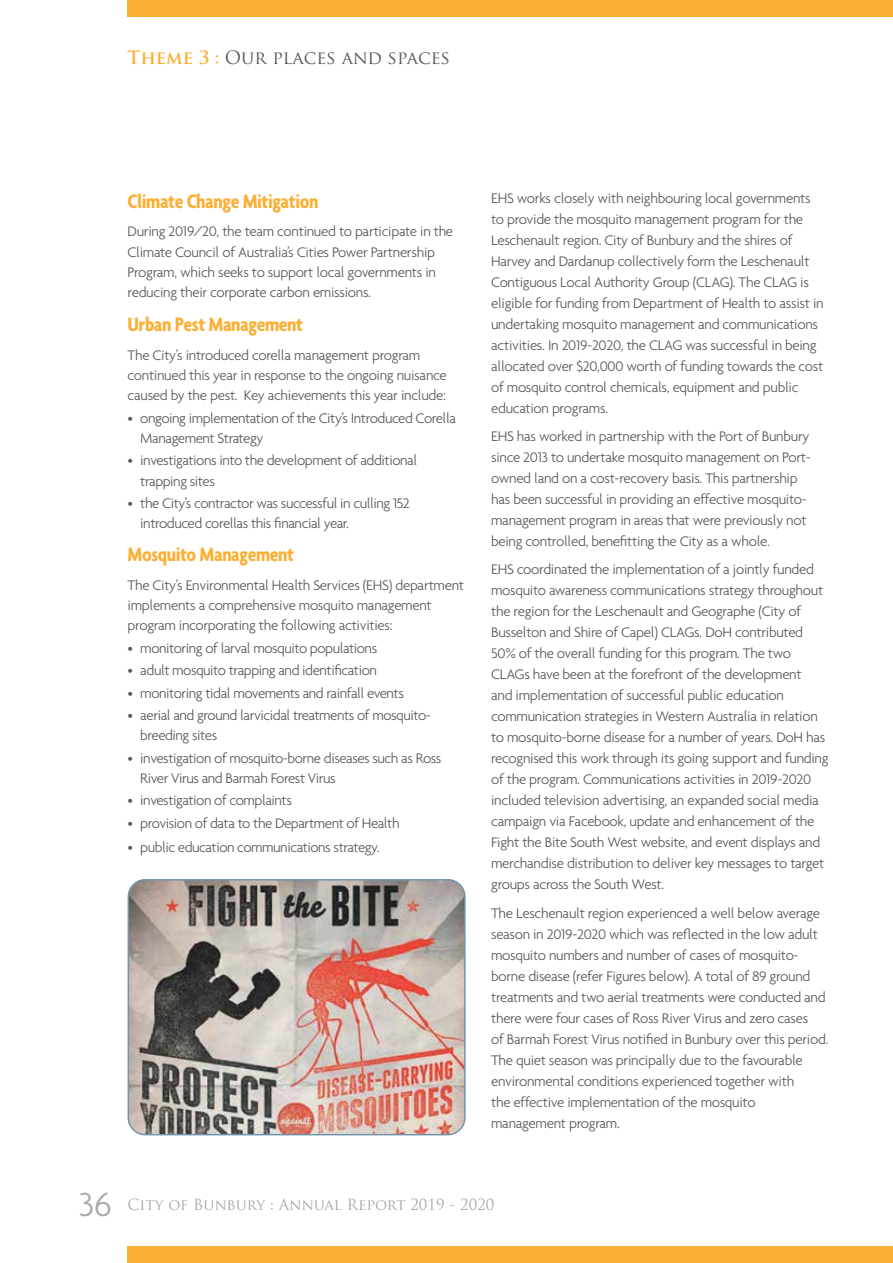
<style>
.page{position:relative;width:893px;height:1263px;background:#fff}
.page>*{position:absolute;margin:0;border:0;box-sizing:border-box;transform-origin:0 0}
.t1{font:300 36px "Agenda";color:#a7a9ac}
.t2{font:700 condensed 21px "Agenda";letter-spacing:-.02em;color:#fbaf34}
.t3{font:18px "Trajan Pro";color:#58595b}
.t4{font:300 15px/21px "Agenda";letter-spacing:-.02em;color:#58595b}
.t5{font:15px "Trajan Pro";color:#a7a9ac}
.s1{font-weight:700;color:#fbaf34}
</style>
<div class="page">
<img style="left:128px;top:880px;width:335px;height:255px">
<div style="left:128px;top:879px;width:338px;height:256px;border:2px solid #7094aa;border-radius:17px"></div>
<div style="left:128px;top:1246px;width:765px;height:17px;background:#fbaf34"></div>
<div style="left:128px;top:0;width:765px;height:17px;background:#fbaf34"></div>
<p class="t3" style="left:128px;top:46px;width:324px"><span class="s1">Theme 3 :</span> Our places and spaces</p>
<h2 class="t2" style="left:128px;top:189px;width:192px">Climate Change Mitigation</h2>
<p class="t4" style="left:128px;top:221px;width:327px;line-height:20.2px">During 2019/20, the team continued to participate in the Climate Council of Australia’s Cities Power Partnership Program, which seeks to support local governments in reducing their corporate carbon emissions.</p>
<h2 class="t2" style="left:128px;top:312px;width:177px">Urban Pest Management</h2>
<p class="t4" style="left:128px;top:345px;width:321px;line-height:20.2px">The City’s introduced corella management program continued this year in response to the ongoing nuisance caused by the pest. Key achievements this year include:</p>
<p class="t4" style="left:140px;top:407px;width:317px;line-height:20.2px;text-indent:-13px">• ongoing implementation of the City’s Introduced Corella<br>Management Strategy</p>
<p class="t4" style="left:140px;top:450px;width:278px;line-height:20.2px;text-indent:-13px">• investigations into the development of additional trapping sites</p>
<p class="t4" style="left:140px;top:493px;width:271px;line-height:20.2px;text-indent:-13px">• the City’s contractor was successful in culling 152 introduced corellas this financial year.</p>
<h2 class="t2" style="left:128px;top:542px;width:168px">Mosquito Management</h2>
<p class="t4" style="left:128px;top:575px;width:338px;line-height:20.2px">The City’s Environmental Health Services (EHS) department implements a comprehensive mosquito management program incorporating the following activities:</p>
<p class="t4" style="left:128px;top:637px;width:251px">• monitoring of larval mosquito populations</p>
<p class="t4" style="left:128px;top:660px;width:251px">• adult mosquito trapping and identification</p>
<p class="t4" style="left:128px;top:682px;width:278px">• monitoring tidal movements and rainfall events</p>
<p class="t4" style="left:140px;top:705px;width:292px;line-height:20.2px;text-indent:-13px">• aerial and ground larvicidal treatments of mosquito&shy;breeding sites</p>
<p class="t4" style="left:140px;top:747px;width:303px;line-height:20.2px;text-indent:-13px">• investigation of mosquito-borne diseases such as Ross<br>River Virus and Barmah Forest Virus</p>
<p class="t4" style="left:128px;top:790px;width:166px">• investigation of complaints</p>
<p class="t4" style="left:128px;top:812px;width:274px">• provision of data to the Department of Health</p>
<p class="t4" style="left:128px;top:836px;width:253px">• public education communications strategy.</p>
<p class="t4" style="left:491px;top:187px;width:334px">EHS works closely with neighbouring local governments to provide the mosquito management program for the Leschenault region. City of Bunbury and the shires of Harvey and Dardanup collectively form the Leschenault Contiguous Local Authority Group (CLAG). The CLAG is eligible for funding from Department of Health to assist in undertaking mosquito management and communications activities. In 2019-2020, the CLAG was successful in being allocated over $20,000 worth of funding towards the cost of mosquito control chemicals, equipment and public education programs.</p>
<p class="t4" style="left:491px;top:426px;width:321px">EHS has worked in partnership with the Port of Bunbury since 2013 to undertake mosquito management on Port&shy;owned land on a cost-recovery basis. This partnership has been successful in providing an effective mosquito&shy;management program in areas that were previously not being controlled, benefitting the City as a whole.</p>
<p class="t4" style="left:491px;top:559px;width:339px">EHS coordinated the implementation of a jointly funded mosquito awareness communications strategy throughout the region for the Leschenault and Geographe (City of Busselton and Shire of Capel) CLAGs. DoH contributed 50% of the overall funding for this program. The two CLAGs have been at the forefront of the development<br>and implementation of successful public education communication strategies in Western Australia in relation to mosquito-borne disease for a number of years. DoH has recognised this work through its going support and funding of the program. Communications activities in 2019-2020 included television advertising, an expanded social media campaign via Facebook, update and enhancement of the Fight the Bite South West website, and event displays and merchandise distribution to deliver key messages to target groups across the South West.</p>
<p class="t4" style="left:491px;top:902px;width:339px">The Leschenault region experienced a well below average season in 2019-2020 which was reflected in the low adult mosquito numbers and number of cases of mosquito&shy;borne disease (refer Figures below). A total of 89 ground treatments and two aerial treatments were conducted and there were four cases of Ross River Virus and zero cases<br>of Barmah Forest Virus notified in Bunbury over this period.<br>The quiet season was principally due to the favourable environmental conditions experienced together with<br>the effective implementation of the mosquito management program.</p>
<h1 class="t1" style="left:79px;top:1184px;width:34px">36</h1>
<p class="t5" style="left:128px;top:1195px;width:368px">City of Bunbury : Annual Report 2019 - 2020</p>
</div>
